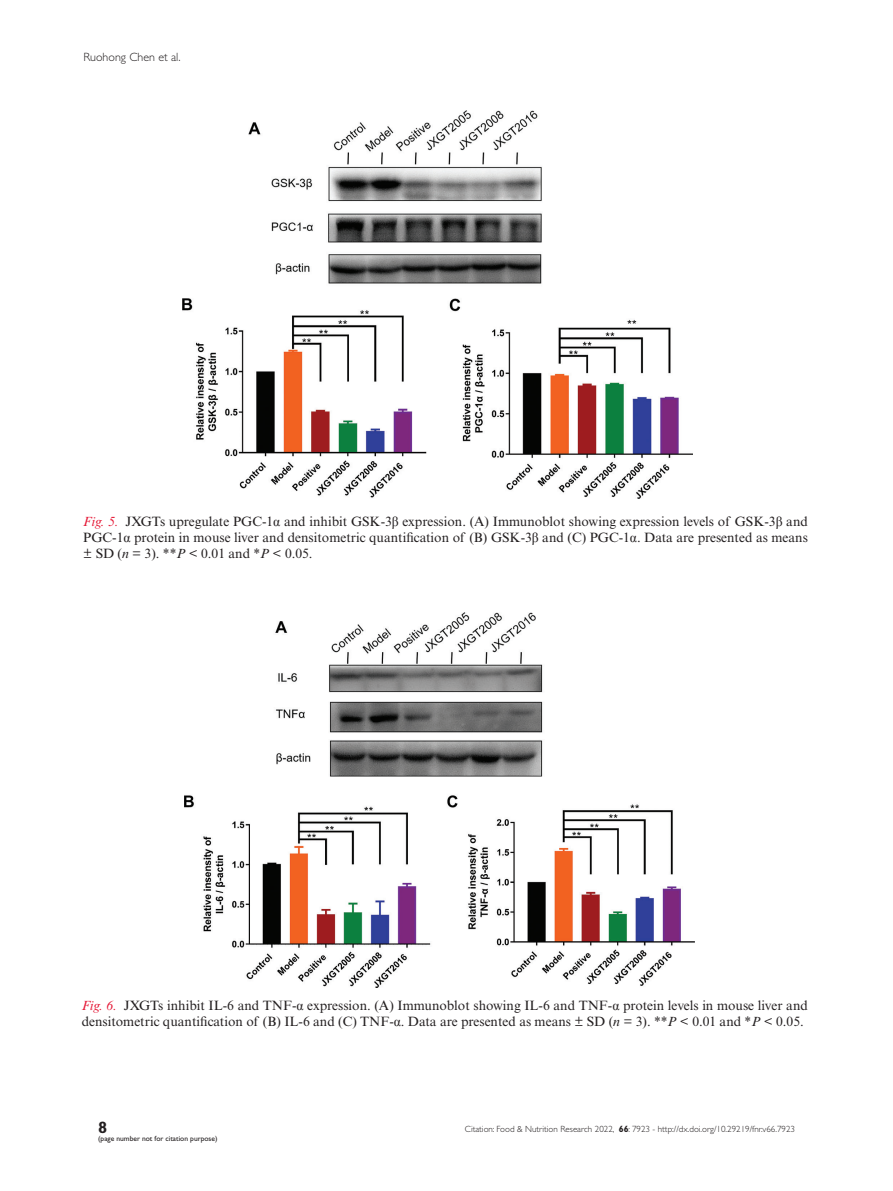
<style>
.page{position:relative;width:893px;height:1191px;background:#fff}
.page>*{position:absolute;margin:0;border:0;box-sizing:border-box;transform-origin:0 0}
.t1{font:700 16.5px "Gill Sans Std";color:#231f20}
.FC{font:13.5px/15.8px "Times New Roman MT Std";color:#231f20}
.t2{font:300 12px "Gill Sans Std";color:#231f20}
.t3{font:300 9px "Gill Sans Std";color:#231f20}
.t4{font:7.5px "Gill Sans Std";color:#231f20}
.s1{font-style:italic;color:#e51836}
.s2{font-family:"Times New Roman"}
.s3{font-style:italic}
.s4{font-weight:700}
</style>
<div class="page">
<img style="left:184px;top:612px;width:510px;height:375px">
<img style="left:183px;top:111px;width:510px;height:388px">
<p class="t2" style="left:83px;top:50px;width:99px">Ruohong Chen et al.</p>
<p class="FC" style="left:83px;top:514px;width:726px;text-align:justify"><span class="s1">Fig. 5.</span> JXGTs upregulate PGC-1<span class="s2">α</span> and inhibit GSK-3<span class="s2">β</span> expression. (A) Immunoblot showing expression levels of GSK-3<span class="s2">β</span> and PGC-1<span class="s2">α</span> protein in mouse liver and densitometric quantification of (B) GSK-3<span class="s2">β</span> and (C) PGC-1<span class="s2">α</span>. Data are presented as means ± SD (<span class="s3">n</span> = 3). **<span class="s3">P</span> &lt; 0.01 and *<span class="s3">P</span> &lt; 0.05.</p>
<p class="FC" style="left:82px;top:998px;width:728px"><span class="s1">Fig. 6.</span> JXGTs inhibit IL-6 and TNF-<span class="s2">α</span> expression. (A) Immunoblot showing IL-6 and TNF-<span class="s2">α</span> protein levels in mouse liver and densitometric quantification of (B) IL-6 and (C) TNF-<span class="s2">α</span>. Data are presented as means ± SD (<span class="s3">n</span> = 3). **<span class="s3">P</span> &lt; 0.01 and *<span class="s3">P</span> &lt; 0.05.</p>
<p class="t1" style="left:98px;top:1117px;width:11px">8</p>
<p class="t3" style="left:465px;top:1124px;width:332px">Citation: Food &amp; Nutrition Research 2022, <span class="s4">66</span>: 7923 - http://dx.doi.org/10.29219/fnr.v66.7923</p>
<p class="t4" style="left:98px;top:1133px;width:121px">(page number not for citation purpose)</p>
</div>
